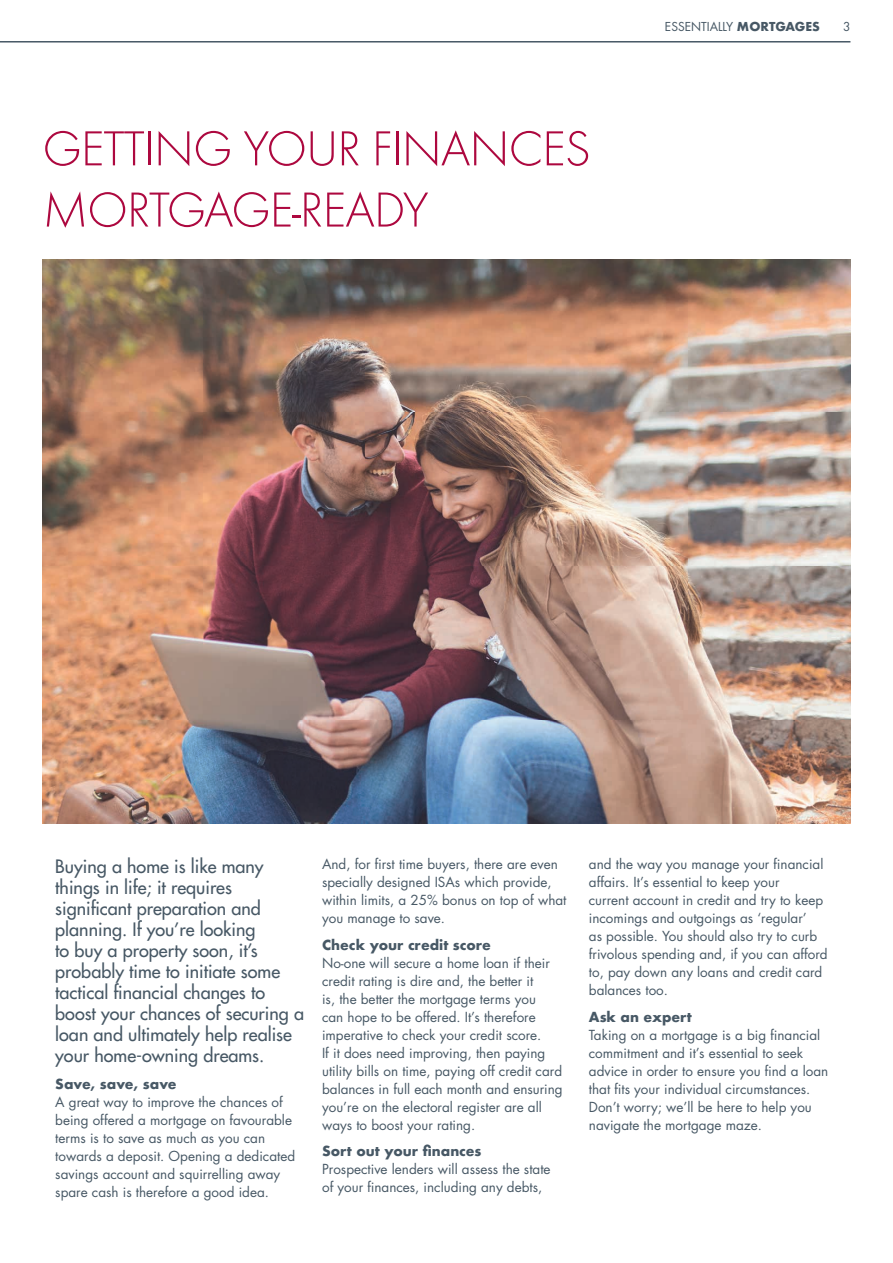
<style>
.page{position:relative;width:893px;height:1263px;background:#fff}
.page>*{position:absolute;margin:0;border:0;box-sizing:border-box;transform-origin:0 0}
.t1{font:51px/61.2px "Futura T Light";letter-spacing:-.02em;color:#ad083f}
.t2{font:18px/21px "Futura";color:#475865}
.t3{font:13.5px/18px "Futura";color:#475865}
.t4{font:700 13.5px "Futura";color:#475865}
.t5{font:12px "Futura";color:#475865}
.s1{font-weight:700}
</style>
<div class="page">
<hr style="left:0;top:41px;width:850px;height:2px;background:#475865">
<img style="left:43px;top:259px;width:807px;height:564px">
<h1 class="t1" style="left:43px;top:118px;width:550px">GETTING YOUR FINANCES<br>MORTGAGE-READY</h1>
<p class="t5" style="left:665px;top:18px;width:157px">ESSENTIALLY <span class="s1">MORTGAGES</span></p>
<p class="t5" style="left:843px;top:18px;width:9px">3</p>
<p class="t2" style="left:55px;top:856px;width:250px">Buying a home is like many things in life; it requires significant preparation and planning. If you’re looking<br>to buy a property soon, it’s probably time to initiate some tactical financial changes to boost your chances of securing a loan and ultimately help realise your home-owning dreams.</p>
<p class="t4" style="left:55px;top:1074px;width:123px">Save, save, save</p>
<p class="t3" style="left:55px;top:1092px;width:241px">A great way to improve the chances of being offered a mortgage on favourable terms is to save as much as you can towards a deposit. Opening a dedicated savings account and squirrelling away spare cash is therefore a good idea.</p>
<p class="t3" style="left:322px;top:855px;width:246px">And, for first time buyers, there are even specially designed ISAs which provide, within limits, a 25% bonus on top of what you manage to save.</p>
<p class="t4" style="left:322px;top:935px;width:170px">Check your credit score</p>
<p class="t3" style="left:322px;top:954px;width:242px">No-one will secure a home loan if their credit rating is dire and, the better it<br>is, the better the mortgage terms you<br>can hope to be offered. It’s therefore imperative to check your credit score.<br>If it does need improving, then paying utility bills on time, paying off credit card balances in full each month and ensuring you’re on the electoral register are all ways to boost your rating.</p>
<p class="t4" style="left:322px;top:1141px;width:161px">Sort out your finances</p>
<p class="t3" style="left:322px;top:1160px;width:230px">Prospective lenders will assess the state of your finances, including any debts,</p>
<p class="t3" style="left:589px;top:855px;width:240px">and the way you manage your financial affairs. It’s essential to keep your<br>current account in credit and try to keep incomings and outgoings as ‘regular’<br>as possible. You should also try to curb frivolous spending and, if you can afford to, pay down any loans and credit card balances too.</p>
<p class="t4" style="left:589px;top:1007px;width:104px">Ask an expert</p>
<p class="t3" style="left:589px;top:1026px;width:241px">Taking on a mortgage is a big financial commitment and it’s essential to seek advice in order to ensure you find a loan that fits your individual circumstances.<br>Don’t worry; we’ll be here to help you navigate the mortgage maze.</p>
</div>
